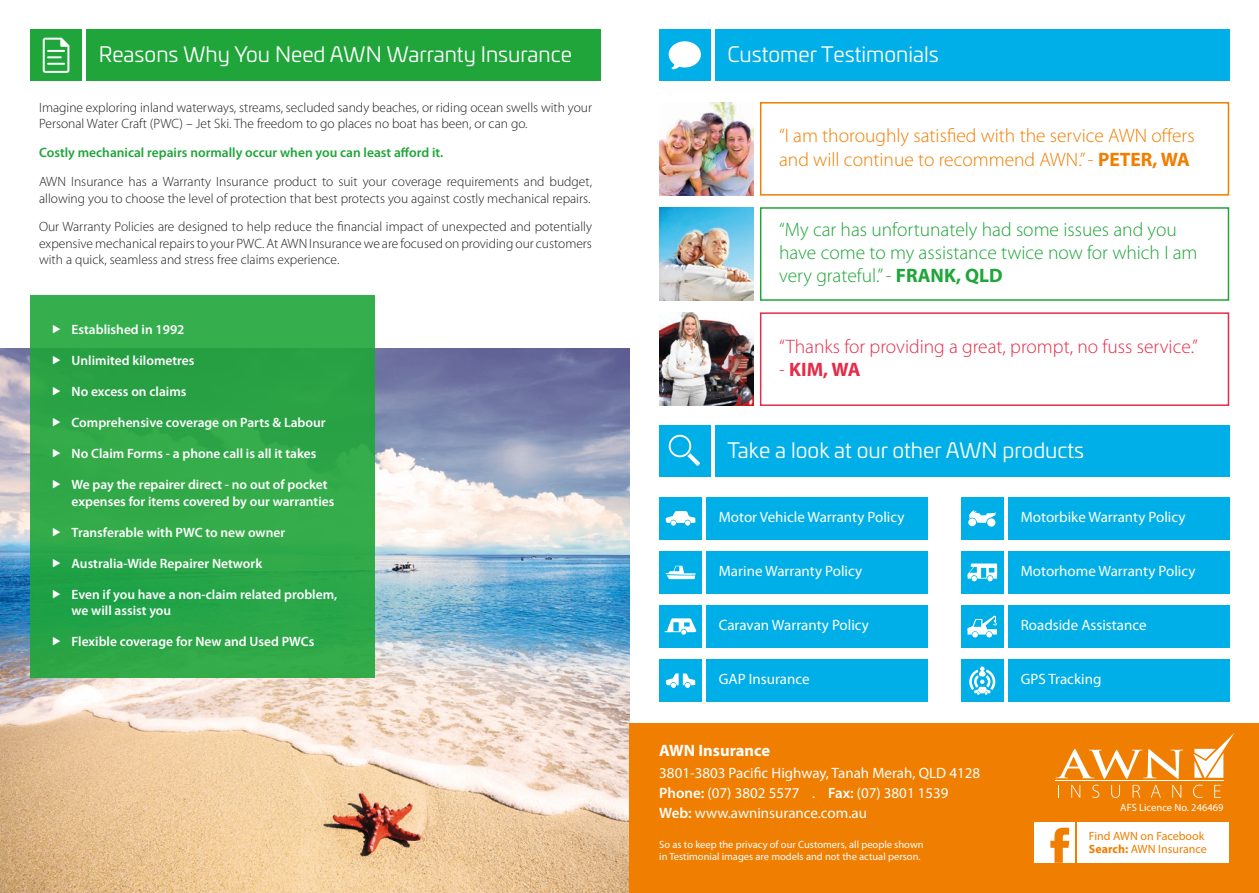
<style>
.page{position:relative;width:1259px;height:893px;background:#fff}
.page>*{position:absolute;margin:0;border:0;box-sizing:border-box;transform-origin:0 0}
.t1{font:21px "Univia Pro";color:#fff}
.t2{font:300 19.5px/23.4px "Myriad Pro";color:#1fa539}
.t3{font:300 19.5px/23.4px "Myriad Pro";color:#f07e00}
.t4{font:300 19.5px "Myriad Pro";color:#e52c49}
.t5{font:700 19.5px "Myriad Pro";color:#e52c49}
.t6{font:700 16.5px "Myriad Pro";color:#fff}
.t7{font:15px "Myriad Pro";color:#fff}
.t8{font:300 13.5px/16.2px "Myriad Pro";color:#1c1c1c}
.t9{font:600 13.5px/16.5px "Myriad Pro";color:#fff}
.t10{font:600 13.5px "Myriad Pro";color:#1fa539}
.t11{font:12px "Myriad Pro";color:#f07e00}
.t12{font:10.5px/12.6px "Myriad Pro";color:#fff}
.s1{font-weight:700}
.s2{font-weight:300}
.s3{font-weight:600}
</style>
<div class="page">
<div style="left:31px;top:30px;width:51px;height:51px;background:#1fa539"></div>
<div style="left:86px;top:30px;width:514px;height:51px;background:#1fa539"></div>
<svg style="left:43px;top:38px;width:26px;height:35px"></svg>
<img style="left:0;top:349px;width:629px;height:544px">
<div style="left:31px;top:296px;width:344px;height:382px;background:linear-gradient(to right,#2ba647,#30a949)"></div>
<div style="left:659px;top:30px;width:51px;height:51px;background:#00afe7"></div>
<div style="left:659px;top:425px;width:51px;height:51px;background:#00afe7"></div>
<div style="left:715px;top:30px;width:514px;height:51px;background:#00afe7"></div>
<div style="left:715px;top:425px;width:514px;height:51px;background:#00afe7"></div>
<svg style="left:668px;top:41px;width:33px;height:28px"></svg>
<div style="left:668px;top:435px;width:23px;height:22px;border:2px solid #fff;border-radius:50%"></div>
<svg style="left:687px;top:453px;width:13px;height:13px"></svg>
<div style="left:760px;top:102px;width:469px;height:94px;background:#fff;border:2px solid #f07e00"></div>
<div style="left:760px;top:207px;width:469px;height:94px;background:#fff;border:2px solid #1fa539"></div>
<div style="left:760px;top:312px;width:469px;height:94px;background:#fff;border:2px solid #e52c49"></div>
<div style="left:629px;top:724px;width:630px;height:169px;background:#f07e00"></div>
<svg style="left:1055px;top:749px;width:128px;height:30px"></svg>
<svg style="left:1193px;top:733px;width:41px;height:45px"></svg>
<svg style="left:1071px;top:785px;width:9px;height:13px"></svg>
<svg style="left:1092px;top:785px;width:7px;height:13px"></svg>
<svg style="left:1111px;top:785px;width:9px;height:13px"></svg>
<svg style="left:1132px;top:785px;width:8px;height:13px"></svg>
<svg style="left:1150px;top:785px;width:10px;height:13px"></svg>
<svg style="left:1172px;top:785px;width:9px;height:13px"></svg>
<svg style="left:1193px;top:785px;width:9px;height:13px"></svg>
<svg style="left:1214px;top:785px;width:6px;height:13px"></svg>
<hr style="left:1055px;top:780px;width:168px;height:1px;background:#fff">
<div style="left:1034px;top:822px;width:40px;height:40px;background:#fff"></div>
<div style="left:1077px;top:822px;width:152px;height:40px;background:#fff"></div>
<svg style="left:1050px;top:828px;width:19px;height:35px"></svg>
<div style="left:659px;top:497px;width:43px;height:43px;background:#00afe7"></div>
<div style="left:961px;top:497px;width:42px;height:43px;background:#00afe7"></div>
<div style="left:706px;top:497px;width:221px;height:43px;background:#00afe7"></div>
<div style="left:1008px;top:497px;width:221px;height:43px;background:#00afe7"></div>
<div style="left:659px;top:551px;width:43px;height:43px;background:#00afe7"></div>
<div style="left:961px;top:551px;width:42px;height:43px;background:#00afe7"></div>
<div style="left:706px;top:551px;width:221px;height:43px;background:#00afe7"></div>
<div style="left:1008px;top:551px;width:221px;height:43px;background:#00afe7"></div>
<div style="left:659px;top:605px;width:43px;height:43px;background:#00afe7"></div>
<div style="left:961px;top:605px;width:42px;height:43px;background:#00afe7"></div>
<div style="left:706px;top:605px;width:221px;height:43px;background:#00afe7"></div>
<div style="left:1008px;top:605px;width:221px;height:43px;background:#00afe7"></div>
<div style="left:659px;top:659px;width:43px;height:43px;background:#00afe7"></div>
<div style="left:961px;top:659px;width:42px;height:43px;background:#00afe7"></div>
<div style="left:706px;top:659px;width:221px;height:43px;background:#00afe7"></div>
<div style="left:1008px;top:659px;width:221px;height:43px;background:#00afe7"></div>
<svg style="left:665px;top:511px;width:30px;height:15px"></svg>
<div style="left:968px;top:518px;width:8px;height:8px;background:#fff;border-radius:50%"></div>
<div style="left:987px;top:518px;width:8px;height:9px;background:#fff;border-radius:50%"></div>
<svg style="left:969px;top:510px;width:27px;height:13px"></svg>
<svg style="left:665px;top:566px;width:30px;height:13px"></svg>
<svg style="left:665px;top:618px;width:32px;height:17px"></svg>
<svg style="left:967px;top:563px;width:30px;height:18px"></svg>
<svg style="left:967px;top:615px;width:30px;height:22px"></svg>
<svg style="left:666px;top:673px;width:29px;height:15px"></svg>
<svg style="left:969px;top:666px;width:26px;height:29px"></svg>
<img style="left:659px;top:102px;width:94px;height:94px">
<img style="left:659px;top:207px;width:94px;height:94px">
<img style="left:659px;top:312px;width:94px;height:94px">
<svg style="left:53px;top:325px;width:8px;height:9px"></svg>
<svg style="left:53px;top:356px;width:8px;height:9px"></svg>
<svg style="left:53px;top:387px;width:8px;height:9px"></svg>
<svg style="left:53px;top:418px;width:8px;height:9px"></svg>
<svg style="left:53px;top:449px;width:8px;height:9px"></svg>
<svg style="left:53px;top:480px;width:8px;height:9px"></svg>
<svg style="left:53px;top:527px;width:8px;height:9px"></svg>
<svg style="left:53px;top:558px;width:8px;height:9px"></svg>
<svg style="left:53px;top:589px;width:8px;height:9px"></svg>
<svg style="left:53px;top:637px;width:8px;height:8px"></svg>
<p class="t1" style="left:99px;top:39px;width:474px">Reasons Why You Need AWN Warranty Insurance</p>
<p class="t8" style="left:39px;top:99px;width:554px">Imagine exploring inland waterways, streams, secluded sandy beaches, or riding ocean swells with your<br>Personal Water Craft (PWC) – Jet Ski. The freedom to go places no boat has been, or can go.</p>
<p class="t10" style="left:39px;top:144px;width:406px">Costly mechanical repairs normally occur when you can least afford it.</p>
<p class="t8" style="left:39px;top:174px;width:554px">AWN Insurance has a Warranty Insurance product to suit your coverage requirements and budget, allowing you to choose the level of protection that best protects you against costly mechanical repairs.</p>
<p class="t8" style="left:39px;top:219px;width:554px;text-align:justify">Our Warranty Policies are designed to help reduce the financial impact of unexpected and potentially expensive mechanical repairs to your PWC. At AWN Insurance we are focused on providing our customers with a quick, seamless and stress free claims experience.</p>
<p class="t9" style="left:72px;top:321px;width:114px">Established in 1992</p>
<p class="t9" style="left:72px;top:352px;width:124px">Unlimited kilometres</p>
<p class="t9" style="left:72px;top:383px;width:116px">No excess on claims</p>
<p class="t9" style="left:72px;top:414px;width:255px">Comprehensive coverage on Parts &amp; Labour</p>
<p class="t9" style="left:72px;top:445px;width:246px">No Claim Forms - a phone call is all it takes</p>
<p class="t9" style="left:72px;top:476px;width:264px">We pay the repairer direct - no out of pocket expenses for items covered by our warranties</p>
<p class="t9" style="left:72px;top:524px;width:215px">Transferable with PWC to new owner</p>
<p class="t9" style="left:72px;top:555px;width:192px">Australia-Wide Repairer Network</p>
<p class="t9" style="left:72px;top:585px;width:267px">Even if you have a non-claim related problem, we will assist you</p>
<p class="t9" style="left:72px;top:633px;width:244px">Flexible coverage for New and Used PWCs</p>
<p class="t1" style="left:727px;top:39px;width:213px">Customer Testimonials</p>
<p class="t3" style="left:779px;top:124px;width:417px">‘‘I am thoroughly satisfied with the service AWN offers and will continue to recommend AWN.’’ - <span class="s1">PETER, WA</span></p>
<p class="t2" style="left:779px;top:217px;width:420px">‘‘My car has unfortunately had some issues and you have come to my assistance twice now for which I am very grateful.’’ - <span class="s1">FRANK, QLD</span></p>
<p class="t4" style="left:779px;top:334px;width:420px">‘‘Thanks for providing a great, prompt, no fuss service.’’</p>
<p class="t5" style="left:779px;top:357px;width:83px"><span class="s2">-</span> KIM, WA</p>
<p class="t1" style="left:727px;top:435px;width:358px">Take a look at our other AWN products</p>
<p class="t7" style="left:719px;top:508px;width:187px">Motor Vehicle Warranty Policy</p>
<p class="t7" style="left:1020px;top:508px;width:166px">Motorbike Warranty Policy</p>
<p class="t7" style="left:719px;top:562px;width:145px">Marine Warranty Policy</p>
<p class="t7" style="left:1020px;top:562px;width:176px">Motorhome Warranty Policy</p>
<p class="t7" style="left:719px;top:616px;width:152px">Caravan Warranty Policy</p>
<p class="t7" style="left:1020px;top:616px;width:127px">Roadside Assistance</p>
<p class="t7" style="left:719px;top:670px;width:92px">GAP Insurance</p>
<p class="t7" style="left:1020px;top:670px;width:82px">GPS Tracking</p>
<p class="t6" style="left:659px;top:739px;width:112px">AWN Insurance</p>
<p class="t7" style="left:659px;top:763px;width:322px">3801-3803 Pacific Highway, Tanah Merah, QLD 4128</p>
<p class="t7" style="left:659px;top:784px;width:291px"><span class="s3">Phone:</span> (07) 3802 5577 . <span class="s3">Fax:</span> (07) 3801 1539</p>
<p class="t7" style="left:659px;top:804px;width:209px"><span class="s3">Web:</span> www.awninsurance.com.au</p>
<p class="t12" style="left:659px;top:838px;width:266px">So as to keep the privacy of our Customers, all people shown in Testimonial images are models and not the actual person.</p>
<p class="t12" style="left:1120px;top:801px;width:105px">AFS Licence No. 246469</p>
<p class="t11" style="left:1089px;top:828px;width:117px">Find AWN on Facebook</p>
<p class="t11" style="left:1089px;top:842px;width:119px"><span class="s1">Search:</span> AWN Insurance</p>
</div>
